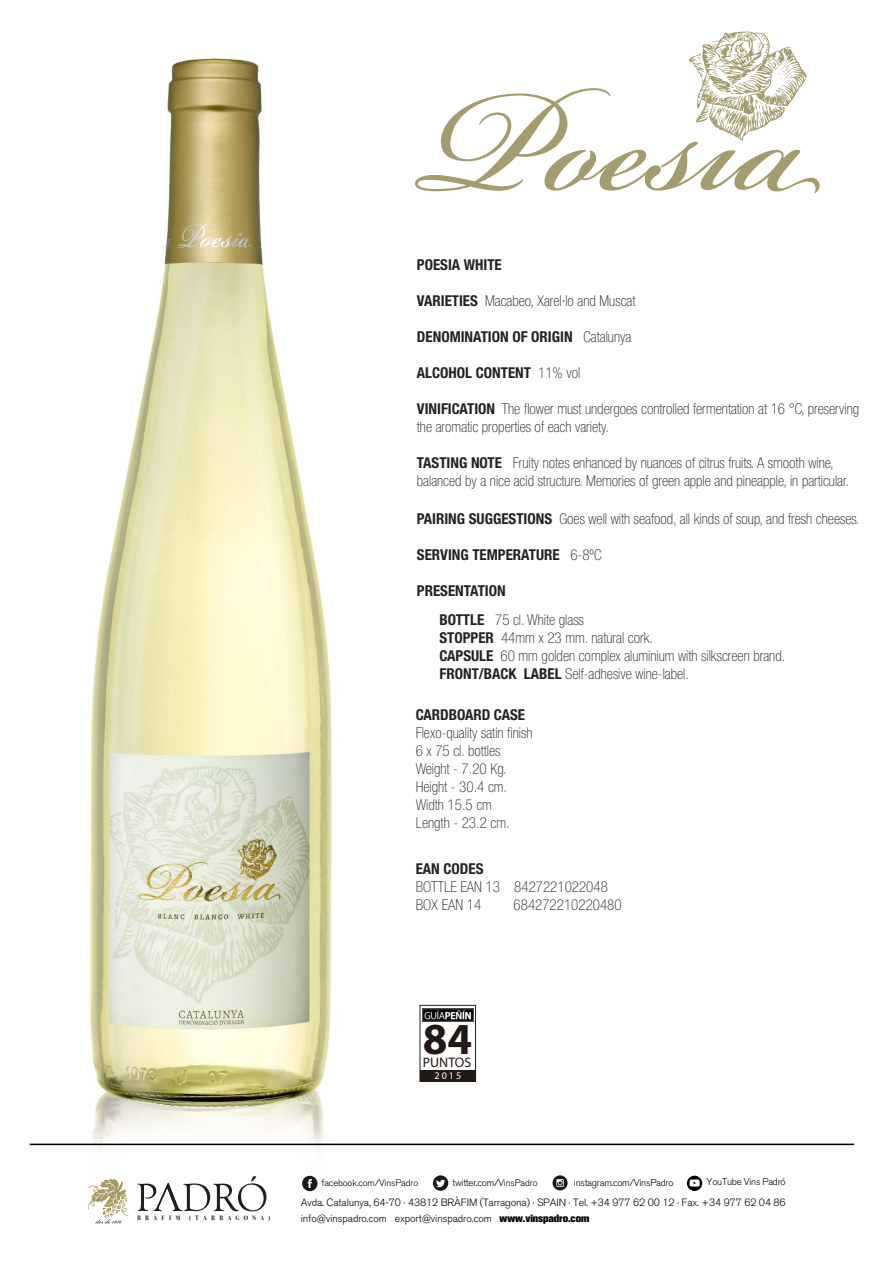
<style>
.page{position:relative;width:893px;height:1263px;background:#fff}
.page>*{position:absolute;margin:0;border:0;box-sizing:border-box;transform-origin:0 0}
.t1{font:700 44.4px "Myriad Pro";color:#211915}
.t2{font:100 condensed 15px/18px "Helvetica Neue LT Std";color:#222220}
.t3{font:700 condensed 15px/29.2px "Helvetica Neue LT Std";color:#222220}
.t4{font:13.8px "Myriad Pro";color:#211915}
.t5{font:300 10.5px/16.4px "Akzidenz Grotesk BQ";letter-spacing:-.01em;color:#040405}
.t6{font:10.2px "Myriad Pro";color:#fff}
.t7{font:300 9.75px "Akzidenz Grotesk BQ";letter-spacing:-.025em;color:#040405}
.t8{font:300 9.3px "Akzidenz Grotesk BQ";letter-spacing:-.01em;color:#030203}
.t9{font:700 6.3px "Bodoni Svty Two ITCTT";letter-spacing:.64em;color:#1f1f1c}
.s1{font-weight:700}
.s2{font-weight:100}
.s3{font-size:9.3px;color:#030203}
.s4{font-family:"Akzidenz Grotesk BQ X Bold Alt";font-weight:400}
</style>
<div class="page">
<img style="left:89px;top:56px;width:388px;height:1073px">
<svg style="left:415px;top:31px;width:405px;height:163px"></svg>
<div style="left:419px;top:1005px;width:57px;height:77px;background:#fff;border:1px solid #21201f"></div>
<img style="left:423px;top:1009px;width:50px;height:13px">
<div style="left:420px;top:1070px;width:56px;height:11px;background:#211915"></div>
<hr style="left:30px;top:1143px;width:824px;height:2px;background:#020103">
<svg style="left:137px;top:1176px;width:129px;height:35px"></svg>
<svg style="left:88px;top:1179px;width:40px;height:44px"></svg>
<div style="left:302px;top:1176px;width:15px;height:15px;background:#1a1a1a;border-radius:50%"></div>
<svg style="left:308px;top:1179px;width:4px;height:9px"></svg>
<svg style="left:433px;top:1175px;width:15px;height:16px"></svg>
<svg style="left:436px;top:1180px;width:9px;height:7px"></svg>
<div style="left:553px;top:1175px;width:15px;height:15px;background:#1a1a1a;border-radius:50%"></div>
<svg style="left:556px;top:1179px;width:8px;height:8px"></svg>
<svg style="left:687px;top:1175px;width:15px;height:16px"></svg>
<svg style="left:689px;top:1179px;width:11px;height:7px"></svg>
<p class="t3" style="left:417px;top:250px;width:86px">POESIA WHITE</p>
<p class="t2" style="left:417px;top:292px;width:220px"><span class="s1">VARIETIES</span> Macabeo, Xarel·lo and Muscat</p>
<p class="t3" style="left:417px;top:322px;width:216px">DENOMINATION OF ORIGIN <span class="s2">Catalunya</span></p>
<p class="t3" style="left:417px;top:358px;width:165px">ALCOHOL CONTENT <span class="s2">11% vol</span></p>
<p class="t2" style="left:417px;top:400px;width:444px"><span class="s1">VINIFICATION</span> The flower must undergoes controlled fermentation at 16 °C, preserving the aromatic properties of each variety.</p>
<p class="t2" style="left:417px;top:454px;width:434px"><span class="s1">TASTING NOTE</span> Fruity notes enhanced by nuances of citrus fruits. A smooth wine, balanced by a nice acid structure. Memories of green apple and pineapple, in particular.</p>
<p class="t2" style="left:417px;top:510px;width:444px"><span class="s1">PAIRING SUGGESTIONS</span> Goes well with seafood, all kinds of soup, and fresh cheeses.</p>
<p class="t3" style="left:417px;top:540px;width:186px">SERVING TEMPERATURE <span class="s2">6-8ºC</span></p>
<p class="t3" style="left:439px;top:576px;width:146px;text-indent:-23px">PRESENTATION<br>BOTTLE <span class="s2">75 cl. White glass</span></p>
<p class="t2" style="left:439px;top:629px;width:347px"><span class="s1">STOPPER</span> 44mm x 23 mm. natural cork.<br><span class="s1">CAPSULE</span> 60 mm golden complex aluminium with silkscreen brand.<br><span class="s1">FRONT/BACK LABEL</span> Self-adhesive wine-label.</p>
<p class="t3" style="left:416px;top:700px;width:111px">CARDBOARD CASE</p>
<p class="t2" style="left:416px;top:724px;width:118px">Flexo-quality satin finish<br>6 x 75 cl. bottles<br>Weight - 7.20 Kg.<br>Height - 30.4 cm.<br>Width 15.5 cm<br>Length - 23.2 cm.</p>
<p class="t3" style="left:416px;top:854px;width:69px">EAN CODES</p>
<p class="t2" style="left:416px;top:878px;width:194px">BOTTLE EAN 13 8427221022048<br>BOX EAN 14</p>
<p class="t2" style="left:514px;top:896px;width:109px">684272210220480</p>
<h1 class="t1" style="left:423px;top:1010px;width:51px">84</h1>
<p class="t4" style="left:423px;top:1054px;width:50px">PUNTOS</p>
<p class="t6" style="left:434px;top:1069px;width:28px">2015</p>
<p class="t9" style="left:137px;top:1214px;width:45px">BRÀFIM</p>
<p class="t9" style="left:189px;top:1214px;width:83px">(TARRAGONA)</p>
<p class="t8" style="left:322px;top:1178px;width:98px">facebook.com/VinsPadro</p>
<p class="t7" style="left:452px;top:1177px;width:87px">twitter.com/<span class="s3">VinsPadro</span></p>
<p class="t7" style="left:574px;top:1177px;width:101px">instagram.com/VinsPadro</p>
<p class="t7" style="left:707px;top:1176px;width:81px">YouTube Vins Padró</p>
<p class="t5" style="left:301px;top:1194px;width:486px">Avda. Catalunya, 64-70 · 43812 BRÀFIM (Tarragona) · SPAIN · Tel. +34 977 62 00 12 · Fax. +34 977 62 04 86 info@vinspadro.com export@vinspadro.com <span class="s4">www.vinspadro.com</span></p>
</div>
